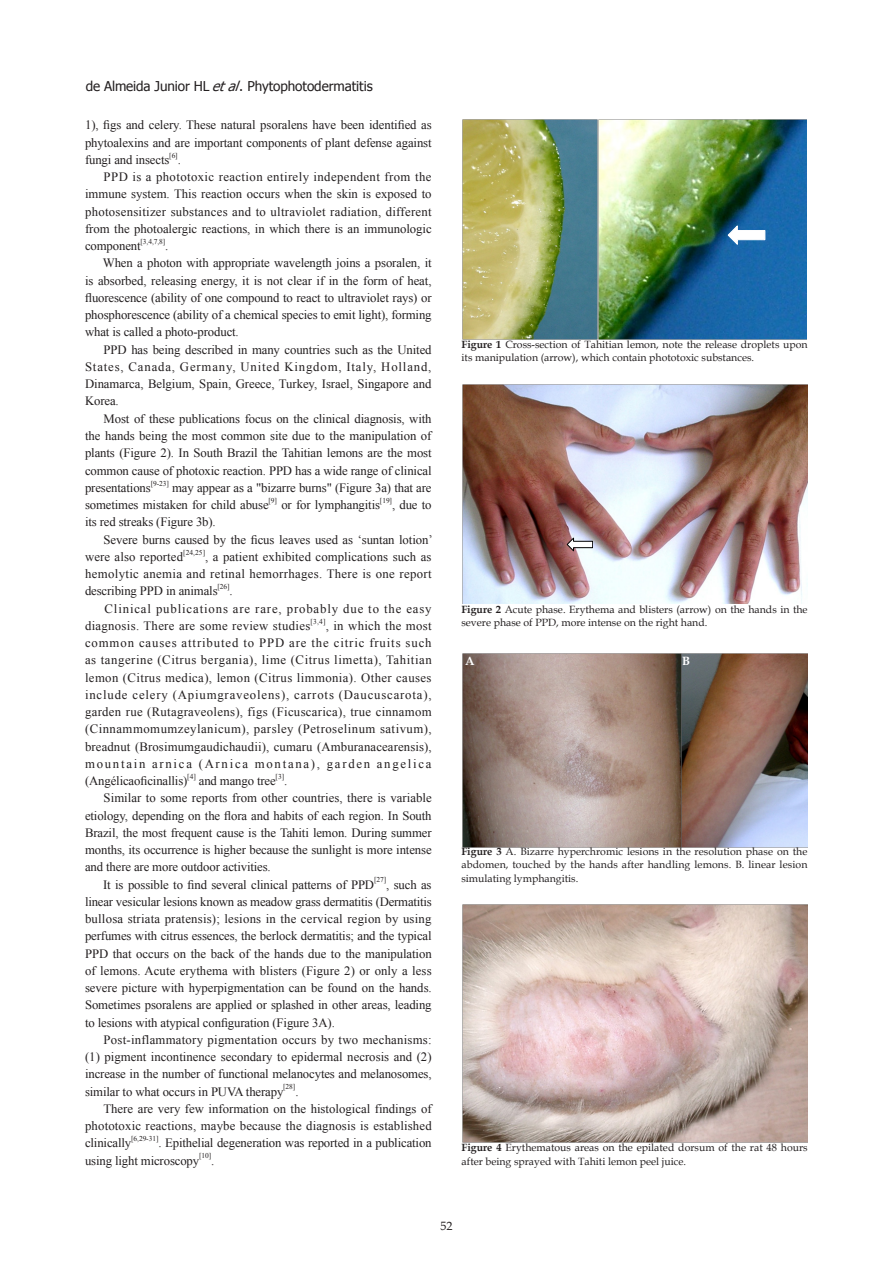
<style>
.page{position:relative;width:893px;height:1263px;background:#fff}
.page>*{position:absolute;margin:0;border:0;box-sizing:border-box;transform-origin:0 0}
.t1{font:13.5px "Tahoma";letter-spacing:-.005em;color:#231f20}
.一级标题{font:12.75px/17.2px "Times New Roman";letter-spacing:-.01em;color:#231f20;text-align:justify}
.一级标题-2{font:12.75px/17.2px "Times New Roman";letter-spacing:.07em;color:#231f20}
.t2{font:12px "Book Antiqua";color:#231f20}
.Tahoma-7{font:700 12px "Book Antiqua";color:#fff}
.Tahoma-7-2{font:10.5px/13.5px "Book Antiqua";color:#231f20}
.一级标题-3{font:7.5px "Times New Roman";letter-spacing:-.01em;color:#231f20}
.s1{font-style:italic}
.s2{font-weight:700}
</style>
<div class="page">
<img style="left:462px;top:120px;width:135px;height:219px">
<img style="left:599px;top:120px;width:208px;height:219px">
<svg style="left:727px;top:225px;width:38px;height:20px"></svg>
<img style="left:462px;top:385px;width:346px;height:219px">
<svg style="left:566px;top:537px;width:27px;height:15px"></svg>
<img style="left:462px;top:653px;width:346px;height:194px">
<img style="left:462px;top:904px;width:346px;height:238px">
<p class="t1" style="left:86px;top:77px;width:288px">de Almeida Junior HL <span class="s1">etal</span>. Phytophotodermatitis</p>
<p class="一级标题" style="left:85px;top:116px;width:348px">1), figs and celery. These natural psoralens have been identified as phytoalexins and are important components of plant defense against fungi and insects</p>
<p class="一级标题-3" style="left:169px;top:150px;width:10px">[6]</p>
<p class="一级标题" style="left:178px;top:151px;width:5px">.</p>
<p class="一级标题" style="left:85px;top:168px;width:348px;text-indent:19px">PPD is a phototoxic reaction entirely independent from the immune system. This reaction occurs when the skin is exposed to photosensitizer substances and to ultraviolet radiation, different from the photoalergic reactions, in which there is an immunologic component</p>
<p class="一级标题-3" style="left:141px;top:236px;width:26px">[3,4,7,8]</p>
<p class="一级标题" style="left:165px;top:237px;width:5px">.</p>
<p class="一级标题" style="left:85px;top:254px;width:348px;text-indent:18px">When a photon with appropriate wavelength joins a psoralen, it is absorbed, releasing energy, it is not clear if in the form of heat, fluorescence (ability of one compound to react to ultraviolet rays) or phosphorescence (ability of a chemical species to emit light), forming what is called a photo-product.</p>
<p class="一级标题" style="left:85px;top:341px;width:348px;text-indent:19px">PPD has being described in many countries such as the United States, Canada, Germany, United Kingdom, Italy, Holland, Dinamarca, Belgium, Spain, Greece, Turkey, Israel, Singapore and Korea.</p>
<p class="一级标题" style="left:85px;top:410px;width:348px;text-indent:19px">Most of these publications focus on the clinical diagnosis, with the hands being the most common site due to the manipulation of plants (Figure 2). In South Brazil the Tahitian lemons are the most common cause of photoxic reaction. PPD has a wide range of clinical presentations</p>
<p class="一级标题-3" style="left:151px;top:478px;width:20px">[9-23]</p>
<p class="一级标题" style="left:85px;top:479px;width:348px;text-indent:87px">may appear as a "bizarre burns" (Figure 3a) that are sometimes mistaken for child abuse</p>
<p class="一级标题-3" style="left:269px;top:495px;width:10px">[9]</p>
<p class="一级标题" style="left:281px;top:496px;width:100px">or for lymphangitis</p>
<p class="一级标题-3" style="left:380px;top:495px;width:14px">[19]</p>
<p class="一级标题" style="left:392px;top:496px;width:41px">, due to</p>
<p class="一级标题" style="left:85px;top:513px;width:132px">its red streaks (Figure 3b).</p>
<p class="一级标题" style="left:85px;top:530px;width:349px;text-indent:19px">Severe burns caused by the ficus leaves used as ‘suntan lotion’ were also reported</p>
<p class="一级标题-3" style="left:183px;top:547px;width:23px">[24,25]</p>
<p class="一级标题" style="left:85px;top:548px;width:348px;text-indent:120px">, a patient exhibited complications such as hemolytic anemia and retinal hemorrhages. There is one report describing PPD in animals</p>
<p class="一级标题-3" style="left:217px;top:581px;width:14px">[26]</p>
<p class="一级标题" style="left:230px;top:582px;width:5px">.</p>
<p class="一级标题-2" style="left:85px;top:599px;width:348px;text-indent:19px">Clinical publications are rare, probably due to the easy diagnosis. There are some review studies</p>
<p class="一级标题-3" style="left:311px;top:616px;width:16px">[3,4]</p>
<p class="一级标题" style="left:85px;top:617px;width:348px;text-indent:241px">, in which the most common causes attributed to PPD are the citric fruits such as tangerine (Citrus bergania), lime (Citrus limetta), Tahitian lemon (Citrus medica), lemon (Citrus limmonia). Other causes include celery (Apiumgraveolens), carrots (Daucuscarota), garden rue (Rutagraveolens), figs (Ficuscarica), true cinnamom (Cinnammomumzeylanicum), parsley (Petroselinum sativum), breadnut (Brosimumgaudichaudii), cumaru (Amburanacearensis), mountain arnica (Arnica montana), garden angelica (Angélicaoficinallis)</p>
<p class="一级标题-3" style="left:187px;top:771px;width:10px">[4]</p>
<p class="一级标题" style="left:199px;top:772px;width:78px">and mango tree</p>
<p class="一级标题-3" style="left:276px;top:771px;width:10px">[3]</p>
<p class="一级标题" style="left:284px;top:772px;width:5px">.</p>
<p class="一级标题" style="left:85px;top:789px;width:348px;text-indent:19px">Similar to some reports from other countries, there is variable etiology, depending on the flora and habits of each region. In South Brazil, the most frequent cause is the Tahiti lemon. During summer months, its occurrence is higher because the sunlight is more intense and there are more outdoor activities.</p>
<p class="一级标题" style="left:103px;top:875px;width:273px">It is possible to find several clinical patterns of PPD</p>
<p class="一级标题-3" style="left:374px;top:875px;width:14px">[27]</p>
<p class="一级标题" style="left:85px;top:875px;width:348px;text-indent:301px">, such as linear vesicular lesions known as meadow grass dermatitis (Dermatitis bullosa striata pratensis); lesions in the cervical region by using perfumes with citrus essences, the berlock dermatitis; and the typical PPD that occurs on the back of the hands due to the manipulation of lemons. Acute erythema with blisters (Figure 2) or only a less severe picture with hyperpigmentation can be found on the hands.<br>Sometimes psoralens are applied or splashed in other areas, leading to lesions with atypical configuration (Figure 3A).</p>
<p class="一级标题" style="left:85px;top:1031px;width:348px;text-indent:19px">Post-inflammatory pigmentation occurs by two mechanisms: (1) pigment incontinence secondary to epidermal necrosis and (2) increase in the number of functional melanocytes and melanosomes, similar to what occurs in PUVA therapy</p>
<p class="一级标题-3" style="left:283px;top:1082px;width:14px">[28]</p>
<p class="一级标题" style="left:295px;top:1082px;width:5px">.</p>
<p class="一级标题" style="left:85px;top:1100px;width:348px;text-indent:18px">There are very few information on the histological findings of phototoxic reactions, maybe because the diagnosis is established clinically</p>
<p class="一级标题-3" style="left:131px;top:1133px;width:29px">[6,29-31]</p>
<p class="一级标题" style="left:85px;top:1134px;width:348px;text-indent:73px">. Epithelial degeneration was reported in a publication using light microscopy</p>
<p class="一级标题-3" style="left:199px;top:1151px;width:14px">[10]</p>
<p class="一级标题" style="left:211px;top:1151px;width:5px">.</p>
<p class="Tahoma-7-2" style="left:462px;top:337px;width:348px"><span class="s2">Figure 1</span> Cross-section of Tahitian lemon, note the release droplets upon its manipulation (arrow), which contain phototoxic substances.</p>
<p class="Tahoma-7-2" style="left:461px;top:602px;width:348px"><span class="s2">Figure 2</span> Acute phase. Erythema and blisters (arrow) on the hands in the severe phase of PPD, more intense on the right hand.</p>
<p class="Tahoma-7" style="left:465px;top:653px;width:11px">A</p>
<p class="Tahoma-7" style="left:682px;top:653px;width:10px">B</p>
<p class="Tahoma-7-2" style="left:461px;top:844px;width:348px;text-align:justify"><span class="s2">Figure 3</span> A. Bizarre hyperchromic lesions in the resolution phase on the abdomen, touched by the hands after handling lemons. B. linear lesion simulating lymphangitis.</p>
<p class="Tahoma-7-2" style="left:462px;top:1140px;width:348px"><span class="s2">Figure 4</span> Erythematous areas on the epilated dorsum of the rat 48 hours after being sprayed with Tahiti lemon peel juice.</p>
<p class="t2" style="left:440px;top:1217px;width:13px">52</p>
</div>
